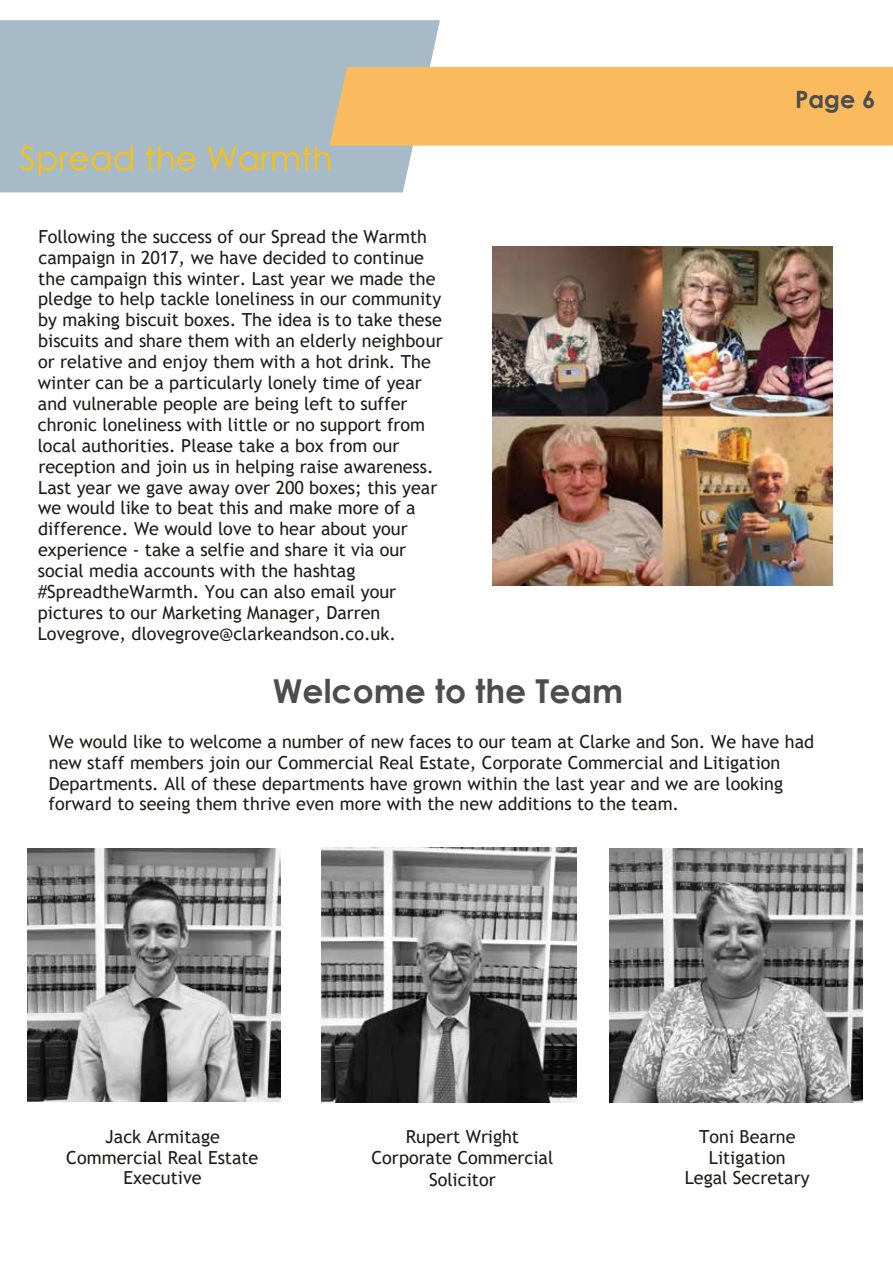
<style>
.page{position:relative;width:893px;height:1263px;background:#fff}
.page>*{position:absolute;margin:0;border:0;box-sizing:border-box;transform-origin:0 0}
.t1{font:700 33px "Century Gothic";color:#4d4d4f}
.t2{font:33px "Century Gothic";color:#fcc00d}
.t3{font:700 24px "Century Gothic";color:#4d4d4f}
.t4{font:18px/20.9px "Trebuchet MS";color:#1d1d1b;text-align:center}
</style>
<div class="page">
<div style="left:0;top:20px;width:440px;height:172px;background:#a6bac7"></div>
<div style="left:329px;top:67px;width:564px;height:79px;background:#fabb5e"></div>
<img style="left:609px;top:849px;width:253px;height:253px">
<img style="left:28px;top:849px;width:252px;height:252px">
<img style="left:322px;top:847px;width:255px;height:255px">
<img style="left:493px;top:246px;width:339px;height:340px">
<h1 class="t2" style="left:20px;top:135px;width:314px">Spread the Warmth</h1>
<p class="t4" style="left:38px;top:226px;width:406px;text-align:left">Following the success of our Spread the Warmth campaign in 2017, we have decided to continue the campaign this winter. Last year we made the pledge to help tackle loneliness in our community by making biscuit boxes. The idea is to take these biscuits and share them with an elderly neighbour or relative and enjoy them with a hot drink. The winter can be a particularly lonely time of year and vulnerable people are being left to suffer chronic loneliness with little or no support from local authorities. Please take a box from our reception and join us in helping raise awareness.<br>Last year we gave away over 200 boxes; this year we would like to beat this and make more of a difference. We would love to hear about your experience - take a selfie and share it via our social media accounts with the hashtag #SpreadtheWarmth. You can also email your pictures to our Marketing Manager, Darren Lovegrove, dlovegrove@clarkeandson.co.uk.</p>
<h1 class="t1" style="left:273px;top:665px;width:352px">Welcome to the Team</h1>
<h2 class="t3" style="left:795px;top:81px;width:82px">Page 6</h2>
<p class="t4" style="left:49px;top:731px;width:767px;text-align:left">We would like to welcome a number of new faces to our team at Clarke and Son. We have had new staff members join our Commercial Real Estate, Corporate Commercial and Litigation Departments. All of these departments have grown within the last year and we are looking forward to seeing them thrive even more with the new additions to the team.</p>
<p class="t4" style="left:66px;top:1126px;width:194px">Jack Armitage<br>Commercial Real Estate<br>Executive</p>
<p class="t4" style="left:371px;top:1126px;width:183px">Rupert Wright<br>Corporate Commercial</p>
<p class="t4" style="left:429px;top:1169px;width:68px">Solicitor</p>
<p class="t4" style="left:685px;top:1126px;width:126px">Toni Bearne<br>Litigation<br>Legal Secretary</p>
</div>
